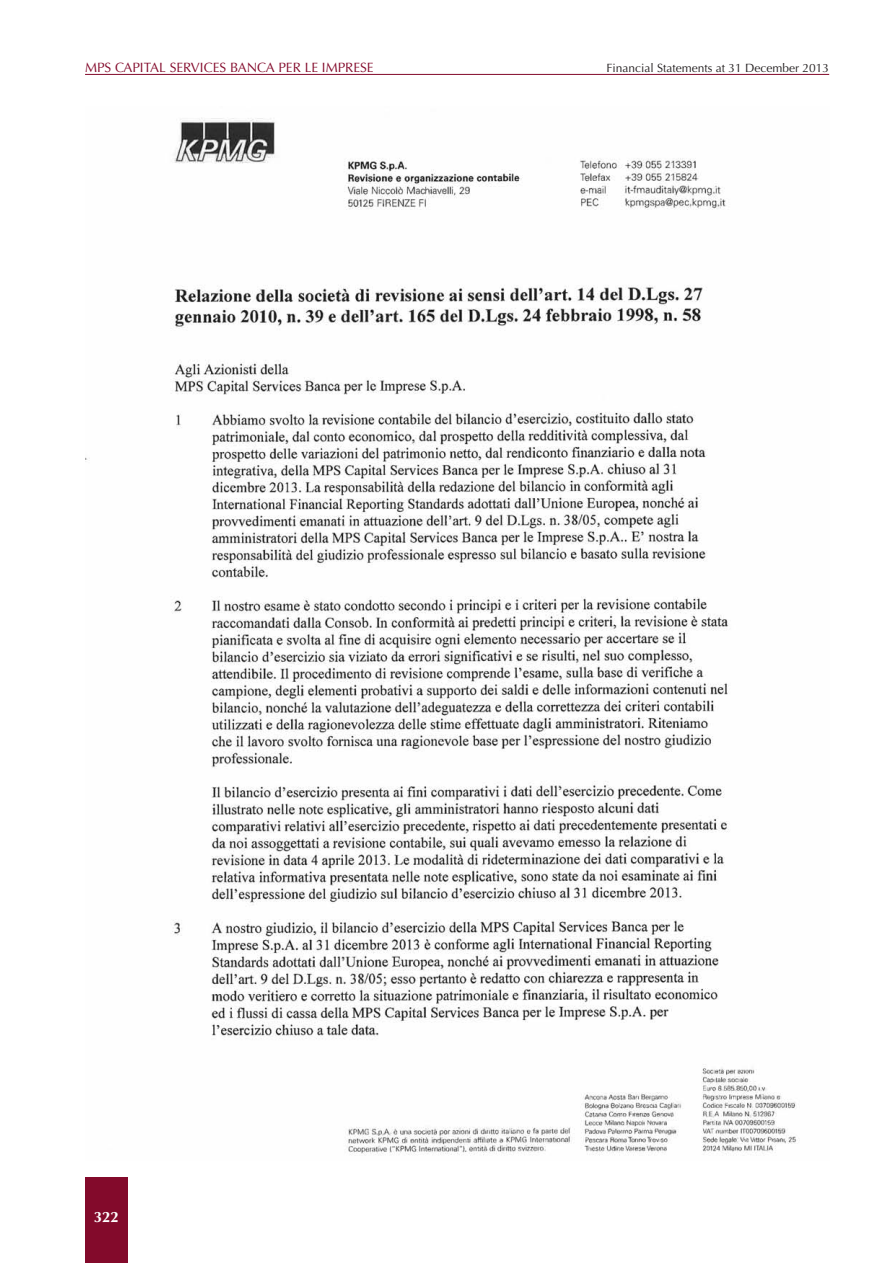
<style>
.page{position:relative;width:893px;height:1263px;background:#fff}
.page>*{position:absolute;margin:0;border:0;box-sizing:border-box;transform-origin:0 0}
.t1{font:700 15px "Optima";color:#fff}
.t2{font:13.5px "Optima";color:#830a2b}
.t3{font:12px "Optima";color:#231f20}
</style>
<div class="page">
<img style="left:85px;top:118px;width:711px;height:1038px">
<hr style="left:85px;top:74px;width:744px;height:1px;background:#830a2b">
<div style="left:85px;top:1178px;width:43px;height:85px;background:#830a2b"></div>
<p class="t2" style="left:85px;top:62px;width:290px">MPS CAPITAL SERVICES BANCA PER LE IMPRESE</p>
<p class="t3" style="left:607px;top:63px;width:224px">Financial Statements at 31 December 2013</p>
<p class="t1" style="left:94px;top:1211px;width:26px">322</p>
</div>
